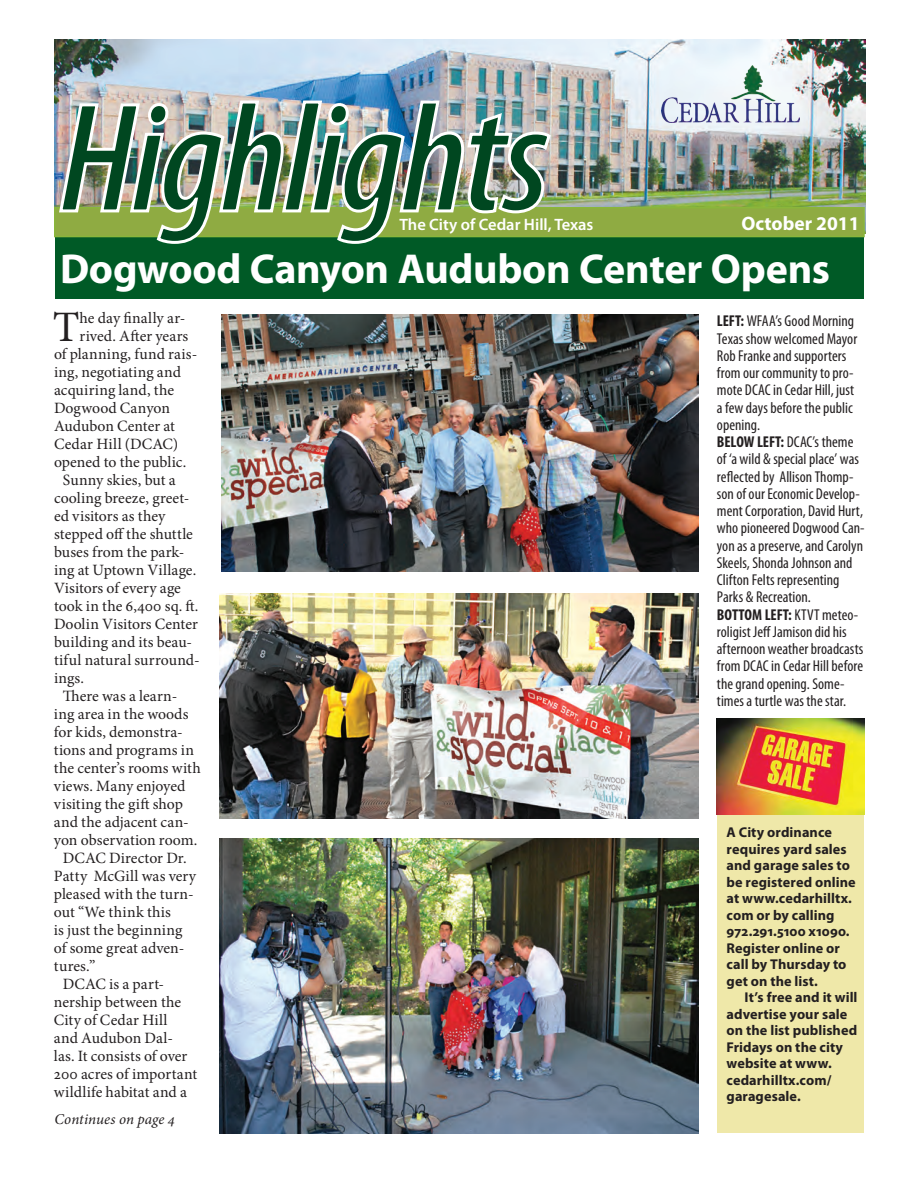
<style>
.page{position:relative;width:918px;height:1188px;background:#fff}
.page>*{position:absolute;margin:0;border:0;box-sizing:border-box;transform-origin:0 0}
.t1{font:43.5px "Minion Pro";color:#231f20}
.t2{font:700 42px "Myriad Pro";letter-spacing:-.01em;color:#fff}
.t3{font:700 19.5px "Myriad Pro";color:#fff}
.t4{font:600 16.5px "Myriad Pro";color:#fff}
.t5{font:15.75px "Minion Pro";letter-spacing:.005em;color:#231f20}
.t6{font:condensed 15.75px/17.2px "Myriad Pro";color:#231f20}
.t7{font:italic 15px "Minion Pro";color:#231f20}
.t8{font:700 14.25px/16.5px "Myriad Pro";letter-spacing:.005em;color:#231f20}
.s1{font-weight:700}
</style>
<div class="page">
<div style="left:717px;top:812px;width:146px;height:321px;background:#efe8a9"></div>
<div style="left:56px;top:234px;width:808px;height:64px;background:#005a26"></div>
<img style="left:55px;top:40px;width:810px;height:167px">
<div style="left:54px;top:207px;width:811px;height:30px;background:#8fab42;border:2px solid #8ab63b"></div>
<img style="left:661px;top:65px;width:138px;height:58px">
<img style="left:57px;top:99px;width:496px;height:145px">
<img style="left:717px;top:718px;width:147px;height:97px">
<img style="left:221px;top:314px;width:477px;height:258px">
<img style="left:220px;top:594px;width:478px;height:225px">
<img style="left:220px;top:839px;width:478px;height:295px">
<p class="t4" style="left:399px;top:214px;width:196px">The City of Cedar Hill, Texas</p>
<p class="t3" style="left:741px;top:211px;width:120px">October 2011</p>
<h2 class="t2" style="left:60px;top:241px;width:772px">Dogwood Canyon Audubon Center Opens</h2>
<h1 class="t1" style="left:53px;top:298px;width:28px">T</h1>
<p class="t5" style="left:80px;top:307px;width:107px">he day finally ar-</p>
<p class="t6" style="left:717px;top:312px;width:149px"><span class="s1">LEFT:</span> WFAA’s Good Morning<br>Texas show welcomed Mayor<br>Rob Franke and supporters from our community to pro&shy;mote DCAC in Cedar Hill, just<br>a few days before the public opening.<br><span class="s1">BELOW LEFT:</span> DCAC’s theme of ‘a wild &amp; special place’ was reflected by Allison Thomp&shy;son of our Economic Develop&shy;ment Corporation, David Hurt, who pioneered Dogwood Can&shy;yon as a preserve, and Carolyn<br>Skeels, Shonda Johnson and<br>Clifton Felts representing<br>Parks &amp; Recreation.<br><span class="s1">BOTTOM LEFT:</span> KTVT meteo&shy;roligist Jeff Jamison did his afternoon weather broadcasts from DCAC in Cedar Hill before the grand opening. Some&shy;times a turtle was the star.</p>
<p class="t5" style="left:80px;top:325px;width:110px">rived. After years</p>
<p class="t5" style="left:54px;top:343px;width:145px">of planning, fund rais-</p>
<p class="t5" style="left:54px;top:361px;width:129px">ing, negotiating and</p>
<p class="t5" style="left:54px;top:379px;width:122px">acquiring land, the</p>
<p class="t5" style="left:54px;top:397px;width:117px">Dogwood Canyon</p>
<p class="t5" style="left:54px;top:415px;width:123px">Audubon Center at</p>
<p class="t5" style="left:54px;top:433px;width:126px">Cedar Hill (DCAC)</p>
<p class="t5" style="left:54px;top:451px;width:134px">opened to the public.</p>
<p class="t5" style="left:63px;top:469px;width:114px">Sunny skies, but a</p>
<p class="t5" style="left:54px;top:487px;width:137px">cooling breeze, greet-</p>
<p class="t5" style="left:54px;top:505px;width:113px">ed visitors as they</p>
<p class="t5" style="left:54px;top:523px;width:140px">stepped off the shuttle</p>
<p class="t5" style="left:54px;top:541px;width:132px">buses from the park-</p>
<p class="t5" style="left:54px;top:559px;width:144px">ing at Uptown Village.</p>
<p class="t5" style="left:54px;top:577px;width:128px">Visitors of every age</p>
<p class="t5" style="left:54px;top:595px;width:146px">took in the 6,400 sq. ft.</p>
<p class="t5" style="left:54px;top:613px;width:145px">Doolin Visitors Center</p>
<p class="t5" style="left:54px;top:631px;width:140px">building and its beau-</p>
<p class="t5" style="left:54px;top:649px;width:147px">tiful natural surround-</p>
<p class="t5" style="left:54px;top:667px;width:31px">ings.</p>
<p class="t5" style="left:63px;top:685px;width:116px">There was a learn-</p>
<p class="t5" style="left:54px;top:703px;width:136px">ing area in the woods</p>
<p class="t5" style="left:54px;top:721px;width:130px">for kids, demonstra-</p>
<p class="t5" style="left:54px;top:739px;width:142px">tions and programs in</p>
<p class="t5" style="left:54px;top:757px;width:148px">the center’s rooms with</p>
<p class="t5" style="left:54px;top:775px;width:133px">views. Many enjoyed</p>
<p class="t5" style="left:54px;top:793px;width:131px">visiting the gift shop</p>
<p class="t5" style="left:54px;top:811px;width:136px">and the adjacent can-</p>
<p class="t5" style="left:54px;top:829px;width:145px">yon observation room.</p>
<p class="t5" style="left:63px;top:847px;width:125px">DCAC Director Dr.</p>
<p class="t5" style="left:54px;top:865px;width:144px">Patty McGill was very</p>
<p class="t5" style="left:54px;top:883px;width:141px">pleased with the turn-</p>
<p class="t5" style="left:54px;top:901px;width:119px">out “We think this</p>
<p class="t5" style="left:54px;top:919px;width:130px">is just the beginning</p>
<p class="t5" style="left:54px;top:938px;width:132px">of some great adven-</p>
<p class="t5" style="left:54px;top:956px;width:43px">tures.”</p>
<p class="t5" style="left:63px;top:974px;width:103px">DCAC is a part-</p>
<p class="t5" style="left:54px;top:992px;width:129px">nership between the</p>
<p class="t5" style="left:54px;top:1010px;width:115px">City of Cedar Hill</p>
<p class="t5" style="left:54px;top:1028px;width:120px">and Audubon Dal-</p>
<p class="t5" style="left:54px;top:1046px;width:135px">las. It consists of over</p>
<p class="t5" style="left:54px;top:1064px;width:145px">200 acres of important</p>
<p class="t5" style="left:54px;top:1082px;width:135px">wildlife habitat and a</p>
<p class="t7" style="left:55px;top:1109px;width:122px">Continues on page 4</p>
<p class="t8" style="left:727px;top:824px;width:131px">A City ordinance requires yard sales and garage sales to be registered online at www.cedarhilltx. com or by calling<br>972.291.5100 x1090.<br>Register online or call by Thursday to get on the list.</p>
<p class="t8" style="left:727px;top:989px;width:132px;text-indent:18px">It’s free and it will advertise your sale on the list published<br>Fridays on the city website at www. cedarhilltx.com/ garagesale.</p>
</div>
